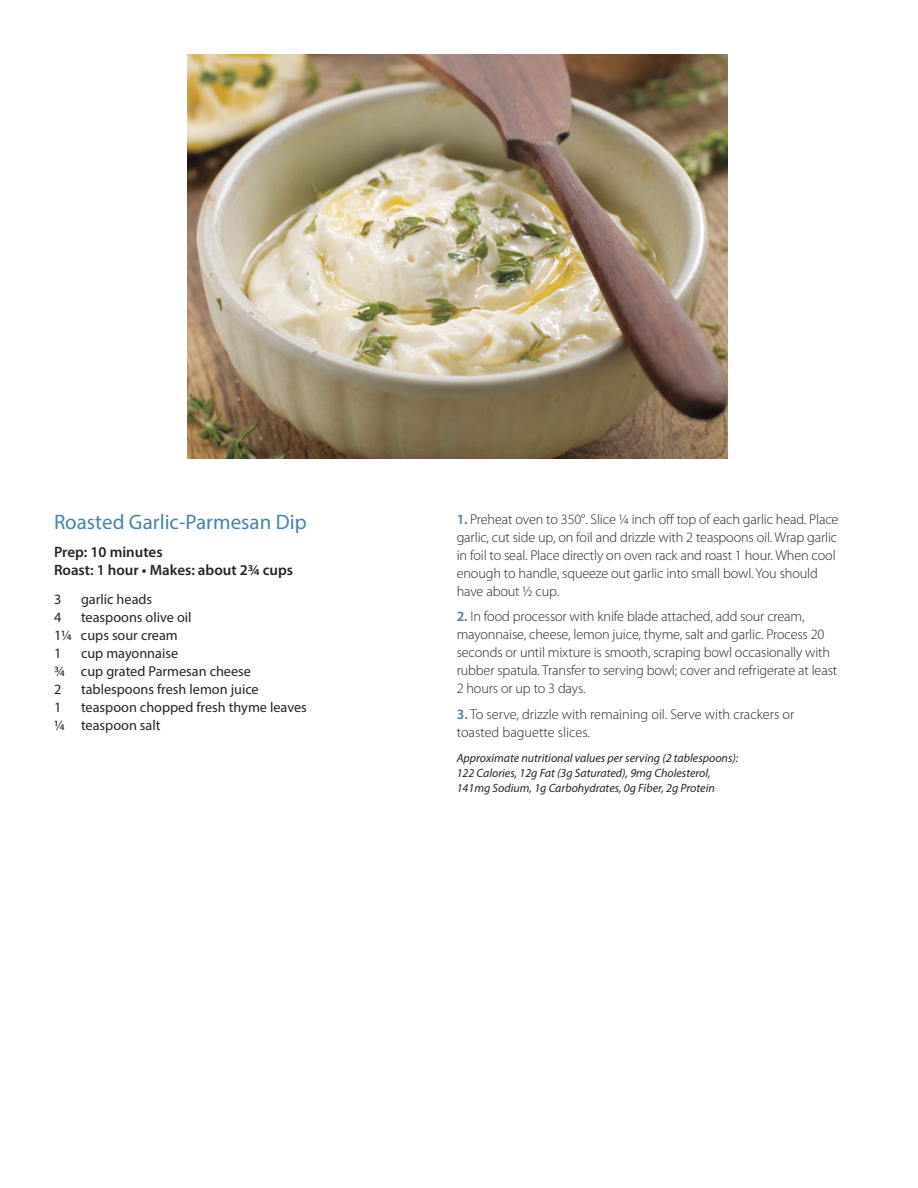
<style>
.page{position:relative;width:918px;height:1188px;background:#fff}
.page>*{position:absolute;margin:0;border:0;box-sizing:border-box;transform-origin:0 0}
.t1{font:21px "Myriad Pro";color:#4783ab}
.t2{font:600 15px/18px "Myriad Pro";color:#242424}
.t3{font:300 14.25px/18px "Myriad Pro";letter-spacing:-.01em;color:#242424}
.t4{font:14.25px/18px "Myriad Pro";color:#242424}
.t5{font:italic 12px/15px "Myriad Pro";color:#242424}
.s1{font-weight:600;color:#4783ab}
</style>
<div class="page">
<img style="left:188px;top:54px;width:540px;height:405px">
<h1 class="t1" style="left:54px;top:514px;width:254px">Roasted Garlic-Parmesan Dip</h1>
<p class="t2" style="left:54px;top:544px;width:241px">Prep: 10 minutes<br>Roast: 1 hour • Makes: about 2¾ cups</p>
<p class="t4" style="left:54px;top:591px;width:9px">3</p>
<p class="t4" style="left:81px;top:591px;width:73px">garlic heads</p>
<p class="t4" style="left:54px;top:609px;width:9px">4</p>
<p class="t4" style="left:54px;top:609px;width:139px;text-indent:27px">teaspoons olive oil<br>1¼ cups sour cream<br>1</p>
<p class="t4" style="left:54px;top:645px;width:199px;text-indent:27px">cup mayonnaise<br>¾ cup grated Parmesan cheese<br>2</p>
<p class="t4" style="left:81px;top:681px;width:179px">tablespoons fresh lemon juice</p>
<p class="t4" style="left:54px;top:699px;width:254px;text-indent:27px">teaspoon chopped fresh thyme leaves ¼ teaspoon salt</p>
<p class="t4" style="left:54px;top:699px;width:9px">1</p>
<p class="t3" style="left:457px;top:511px;width:383px"><span class="s1">1.</span> Preheat oven to 350°. Slice ¼ inch off top of each garlic head. Place garlic, cut side up, on foil and drizzle with 2 teaspoons oil. Wrap garlic in foil to seal. Place directly on oven rack and roast 1 hour. When cool enough to handle, squeeze out garlic into small bowl. You should have about ½ cup.</p>
<p class="t3" style="left:457px;top:609px;width:382px"><span class="s1">2.</span> In food processor with knife blade attached, add sour cream, mayonnaise, cheese, lemon juice, thyme, salt and garlic. Process 20 seconds or until mixture is smooth, scraping bowl occasionally with rubber spatula. Transfer to serving bowl; cover and refrigerate at least 2 hours or up to 3 days.</p>
<p class="t3" style="left:457px;top:706px;width:339px"><span class="s1">3.</span> To serve, drizzle with remaining oil. Serve with crackers or toasted baguette slices.</p>
<p class="t5" style="left:457px;top:752px;width:283px">Approximate nutritional values per serving (2 tablespoons):<br>122 Calories, 12g Fat (3g Saturated), 9mg Cholesterol,<br>141mg Sodium, 1g Carbohydrates, 0g Fiber, 2g Protein</p>
</div>
